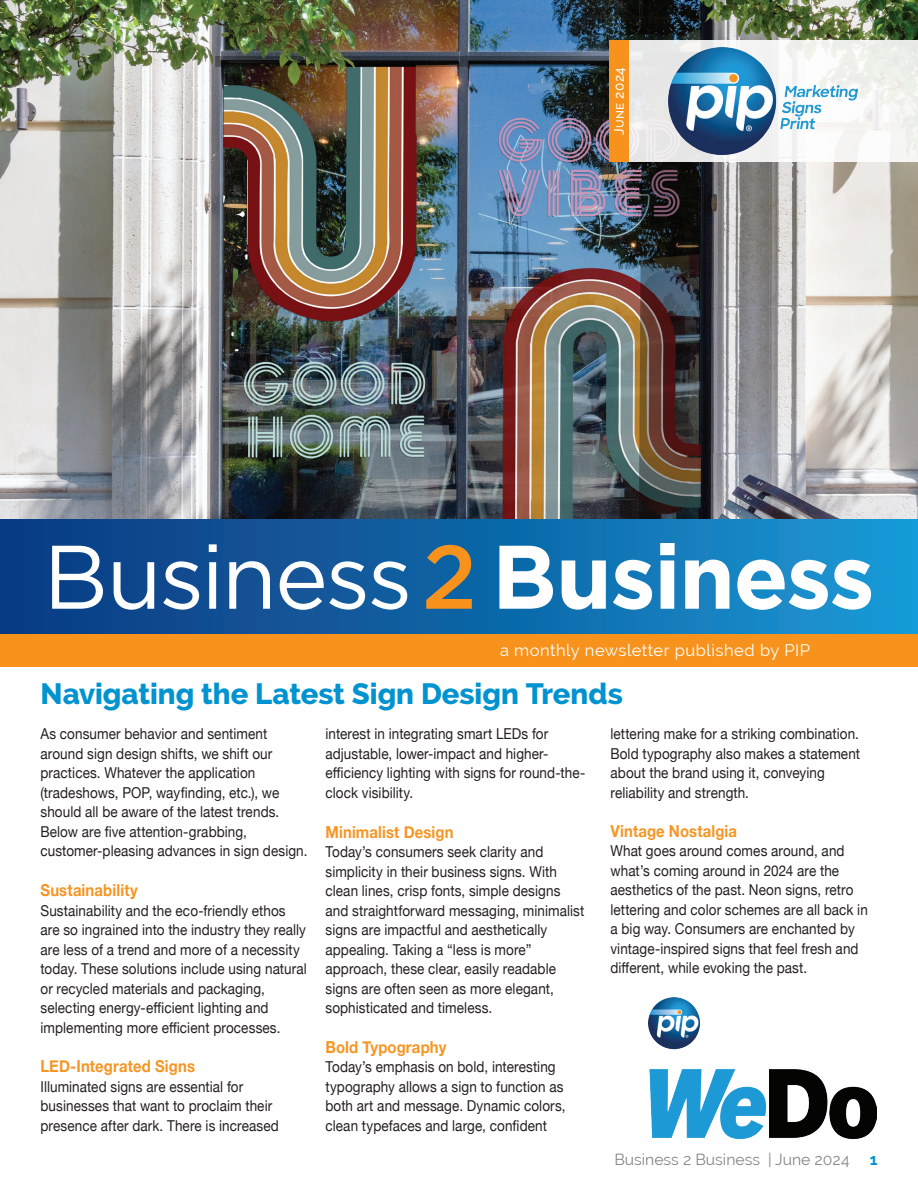
<style>
.page{position:relative;width:918px;height:1188px;background:#fff}
.page>*{position:absolute;margin:0;border:0;box-sizing:border-box;transform-origin:0 0}
.t1{font:800 29.25px "Raleway";color:#0093d0}
.t2{font:700 16.5px "Helvetica Neue";letter-spacing:.01em;color:#f79524;scale:.9 1}
.t3{font:16.5px "Raleway";letter-spacing:.03em;color:#fff}
.t4{font:15.75px "Raleway";color:#878687}
.t5{font:700 15.75px "Raleway";color:#0093d0}
.t6{font:15px/19.5px "Helvetica Neue";letter-spacing:.005em;color:#231f20;scale:.9 1}
.t7{font:500 13.5px "Raleway";letter-spacing:.03em;color:#fff}
</style>
<div class="page">
<div style="left:0;top:519px;width:918px;height:143px;background:linear-gradient(to right,#0b367e,#1897d3)"></div>
<div style="left:0;top:634px;width:918px;height:33px;background:#f7931d"></div>
<svg style="left:499px;top:543px;width:372px;height:67px"></svg>
<svg style="left:426px;top:545px;width:46px;height:64px;background:#7c7963"></svg>
<svg style="left:52px;top:544px;width:355px;height:66px"></svg>
<img style="left:0;top:0;width:918px;height:518px">
<div style="left:629px;top:40px;width:289px;height:122px;background:linear-gradient(to right,#ebebeb,#f6f7f4)"></div>
<div style="left:610px;top:40px;width:19px;height:122px;background:#f7931d"></div>
<img style="left:669px;top:48px;width:189px;height:107px">
<img style="left:648px;top:997px;width:228px;height:141px">
<p class="t7" style="left:611px;top:135px;width:70px;rotate:-90deg">June 2024</p>
<p class="t3" style="left:500px;top:641px;width:311px">a monthly newsletter published by PIP</p>
<h1 class="t1" style="left:40px;top:677px;width:584px">Navigating the Latest Sign Design Trends</h1>
<p class="t6" style="left:40px;top:725px;width:298px">As consumer behavior and sentiment around sign design shifts, we shift our practices. Whatever the application (tradeshows, POP, wayfinding, etc.), we should all be aware of the latest trends.<br>Below are five attention-grabbing, customer-pleasing advances in sign design.</p>
<p class="t2" style="left:40px;top:877px;width:110px">Sustainability</p>
<p class="t6" style="left:40px;top:901px;width:297px">Sustainability and the eco-friendly ethos are so ingrained into the industry they really are less of a trend and more of a necessity today. These solutions include using natural or recycled materials and packaging, selecting energy-efficient lighting and implementing more efficient processes.</p>
<p class="t2" style="left:40px;top:1054px;width:173px">LED-Integrated Signs</p>
<p class="t6" style="left:40px;top:1078px;width:266px">Illuminated signs are essential for businesses that want to proclaim their presence after dark. There is increased</p>
<p class="t6" style="left:325px;top:725px;width:290px">interest in integrating smart LEDs for adjustable, lower-impact and higher&shy;efficiency lighting with signs for round-the&shy;clock visibility.</p>
<p class="t2" style="left:326px;top:819px;width:144px">Minimalist Design</p>
<p class="t6" style="left:326px;top:843px;width:289px">Today’s consumers seek clarity and simplicity in their business signs. With clean lines, crisp fonts, simple designs and straightforward messaging, minimalist signs are impactful and aesthetically appealing. Taking a “less is more” approach, these clear, easily readable signs are often seen as more elegant, sophisticated and timeless.</p>
<p class="t2" style="left:326px;top:1034px;width:136px">Bold Typography</p>
<p class="t6" style="left:326px;top:1058px;width:268px">Today’s emphasis on bold, interesting typography allows a sign to function as both art and message. Dynamic colors, clean typefaces and large, confident</p>
<p class="t6" style="left:610px;top:725px;width:279px">lettering make for a striking combination.<br>Bold typography also makes a statement about the brand using it, conveying reliability and strength.</p>
<p class="t2" style="left:610px;top:818px;width:142px">Vintage Nostalgia</p>
<p class="t6" style="left:610px;top:842px;width:287px">What goes around comes around, and what’s coming around in 2024 are the aesthetics of the past. Neon signs, retro lettering and color schemes are all back in a big way. Consumers are enchanted by vintage-inspired signs that feel fresh and different, while evoking the past.</p>
<p class="t4" style="left:614px;top:1150px;width:237px">Business 2 Business | June 2024</p>
<p class="t5" style="left:870px;top:1150px;width:9px">1</p>
</div>
